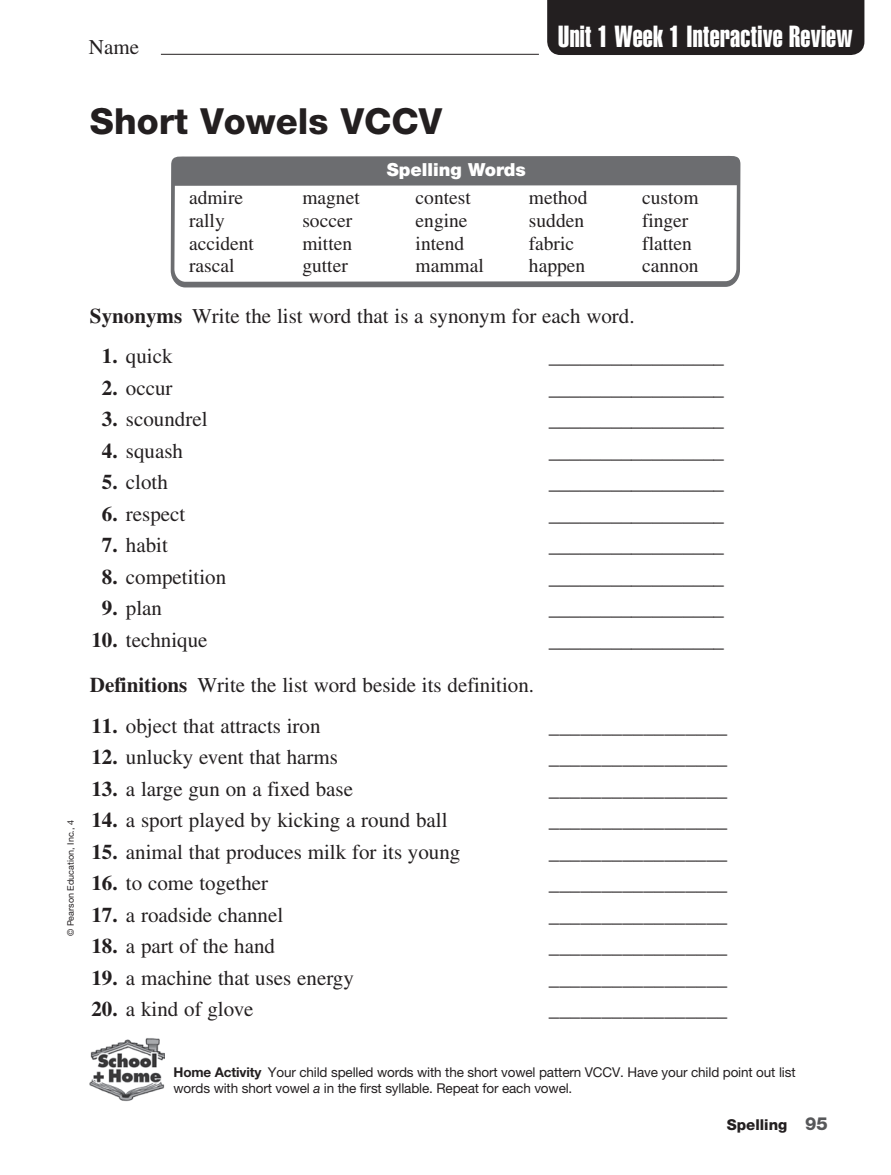
<style>
.page{position:relative;width:891px;height:1175px;background:#fff}
.page>*{position:absolute;margin:0;border:0;box-sizing:border-box;transform-origin:0 0}
.t1{font:800 36px "SF Helv Neue";color:#231f20}
.t2{font:30px "Helvetica LT Std Extra Comp";letter-spacing:.01em;color:#fff}
.t3{font:21px "Times";color:#231f20}
.t4{font:19.5px/22.5px "Times";color:#231f20}
.t5{font:900 18px "Helvetica Neue";color:#fff}
.t6{font:800 15px "Helvetica Neue LT Std";color:#231f20}
.t7{font:13.5px/16.5px "SF Helv Neue";letter-spacing:-.01em;color:#231f20}
.t8{font:9px "Helvetica Neue LT Std";color:#231f20}
.s1{font-weight:700}
.s2{font-style:italic}
.s3{font-size:18px;color:#57585a}
</style>
<div class="page">
<img style="left:90px;top:1038px;width:75px;height:64px">
<hr style="left:161px;top:54px;width:378px;height:1px;background:#231f20">
<div style="left:547px;top:0;width:317px;height:55px;background:#231f20"></div>
<svg style="left:171px;top:155px;width:569px;height:132px"></svg>
<p class="t3" style="left:89px;top:35px;width:52px">Name</p>
<p class="t2" style="left:558px;top:18px;width:296px">Unit 1 Week 1 Interactive Review</p>
<p class="t8" style="left:65px;top:936px;width:118px;rotate:-90deg">© Pearson Education, Inc., 4</p>
<p class="t1" style="left:90px;top:96px;width:354px">Short Vowels VCCV</p>
<p class="t5" style="left:387px;top:158px;width:140px">Spelling Words</p>
<p class="t4" style="left:189px;top:187px;width:66px">admire rally accident rascal</p>
<p class="t4" style="left:302px;top:187px;width:59px">magnet soccer mitten gutter</p>
<p class="t4" style="left:416px;top:187px;width:70px">contest engine intend mammal</p>
<p class="t4" style="left:529px;top:187px;width:60px">method sudden fabric happen</p>
<p class="t4" style="left:642px;top:187px;width:58px">custom finger flatten cannon</p>
<p class="t3" style="left:90px;top:304px;width:546px"><span class="s1">Synonyms</span> Write the list word that is a synonym for each word.</p>
<p class="t3" style="left:102px;top:344px;width:72px"><span class="s1">1.</span> quick</p>
<p class="t3" style="left:549px;top:344px;width:177px">_________________</p>
<p class="t3" style="left:102px;top:376px;width:72px"><span class="s1">2.</span> occur</p>
<p class="t3" style="left:549px;top:376px;width:177px">_________________</p>
<p class="t3" style="left:102px;top:407px;width:107px"><span class="s1">3.</span> scoundrel</p>
<p class="t3" style="left:549px;top:407px;width:177px">_________________</p>
<p class="t3" style="left:102px;top:439px;width:83px"><span class="s1">4.</span> squash</p>
<p class="t3" style="left:549px;top:439px;width:177px">_________________</p>
<p class="t3" style="left:102px;top:470px;width:68px"><span class="s1">5.</span> cloth</p>
<p class="t3" style="left:549px;top:470px;width:177px">_________________</p>
<p class="t3" style="left:102px;top:502px;width:85px"><span class="s1">6.</span> respect</p>
<p class="t3" style="left:549px;top:502px;width:177px">_________________</p>
<p class="t3" style="left:102px;top:533px;width:68px"><span class="s1">7.</span> habit</p>
<p class="t3" style="left:549px;top:533px;width:177px">_________________</p>
<p class="t3" style="left:102px;top:565px;width:126px"><span class="s1">8.</span> competition</p>
<p class="t3" style="left:549px;top:565px;width:177px">_________________</p>
<p class="t3" style="left:102px;top:596px;width:62px"><span class="s1">9.</span> plan</p>
<p class="t3" style="left:549px;top:596px;width:177px">_________________</p>
<p class="t3" style="left:91px;top:628px;width:118px"><span class="s1">10.</span> technique</p>
<p class="t3" style="left:549px;top:628px;width:177px">_________________</p>
<p class="t3" style="left:90px;top:673px;width:446px"><span class="s1">Definitions</span> Write the list word beside its definition.</p>
<p class="t3" style="left:91px;top:713px;width:231px"><span class="s1">11.</span> object that attracts iron</p>
<p class="t3" style="left:549px;top:713px;width:180px">_________________</p>
<p class="t3" style="left:91px;top:745px;width:248px"><span class="s1">12.</span> unlucky event that harms</p>
<p class="t3" style="left:549px;top:745px;width:180px">_________________</p>
<p class="t3" style="left:91px;top:776px;width:263px"><span class="s1">13.</span> a large gun on a fixed base</p>
<p class="t3" style="left:549px;top:776px;width:180px">_________________</p>
<p class="t3" style="left:91px;top:808px;width:358px"><span class="s1">14.</span> a sport played by kicking a round ball</p>
<p class="t3" style="left:549px;top:808px;width:180px">_________________</p>
<p class="t3" style="left:91px;top:839px;width:370px"><span class="s1">15.</span> animal that produces milk for its young</p>
<p class="t3" style="left:549px;top:839px;width:180px">_________________</p>
<p class="t3" style="left:91px;top:871px;width:178px"><span class="s1">16.</span> to come together</p>
<p class="t3" style="left:549px;top:871px;width:180px">_________________</p>
<p class="t3" style="left:91px;top:902px;width:193px"><span class="s1">17.</span> a roadside channel</p>
<p class="t3" style="left:549px;top:902px;width:180px">_________________</p>
<p class="t3" style="left:91px;top:934px;width:185px"><span class="s1">18.</span> a part of the hand</p>
<p class="t3" style="left:549px;top:934px;width:180px">_________________</p>
<p class="t3" style="left:91px;top:965px;width:264px"><span class="s1">19.</span> a machine that uses energy</p>
<p class="t3" style="left:549px;top:965px;width:180px">_________________</p>
<p class="t3" style="left:91px;top:997px;width:164px"><span class="s1">20.</span> a kind of glove</p>
<p class="t3" style="left:549px;top:997px;width:180px">_________________</p>
<p class="t7" style="left:173px;top:1063px;width:624px"><span class="s1">Home Activity</span> Your child spelled words with the short vowel pattern VCCV. Have your child point out list words with short vowel <span class="s2">a</span> in the first syllable. Repeat for each vowel.</p>
<p class="t6" style="left:727px;top:1115px;width:103px">Spelling <span class="s3">95</span></p>
</div>
